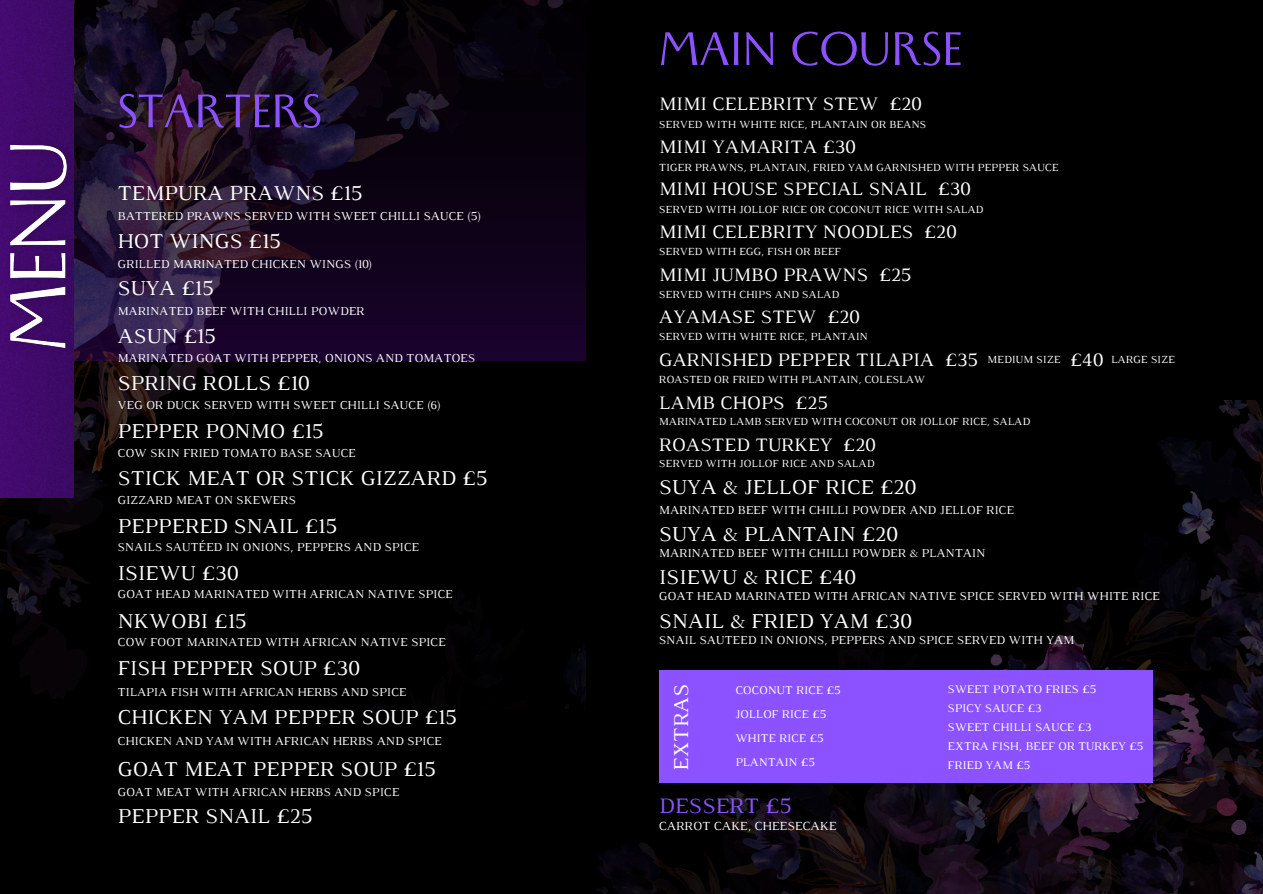
<style>
.page{position:relative;width:1263px;height:894px;background:#fff}
.page>*{position:absolute;margin:0;border:0;box-sizing:border-box;transform-origin:0 0}
.t1{font:52.5px "Monterchi";color:#8c52ff}
.t2{font:22.5px "Luthier";color:#8c52ff}
.t3{font:21.6px/47.4px "Luthier";color:#fff}
.t4{font:19.35px "Luthier";color:#fff}
.t5{font:12.6px "Luthier";color:#fff}
.t6{font:12.3px "Luthier";color:#fff}
.t7{font:12px/19px "Luthier";color:#fff}
.t8{font:11.1px "Luthier";color:#fff}
</style>
<div class="page">
<div style="left:0;top:0;width:1263px;height:893px;background:#000"></div>
<img style="left:597px;top:400px;width:666px;height:493px">
<img style="left:0;top:0;width:585px;height:708px">
<div style="left:659px;top:670px;width:493px;height:112px;background:#8c52ff"></div>
<img style="left:0;top:0;width:74px;height:498px">
<img style="left:0;top:133px;width:111px;height:227px">
<h5 class="t1" style="left:118px;top:85px;width:206px">STARTERS</h5>
<p class="t3" style="left:118px;top:171px;width:372px">TEMPURA PRAWNS £15<br>HOT WINGS £15<br>SUYA £15<br>ASUN £15<br>SPRING ROLLS £10<br>PEPPER PONMO £15<br>STICK MEAT OR STICK GIZZARD £5<br>PEPPERED SNAIL £15<br>ISIEWU £30<br>NKWOBI £15<br>FISH PEPPER SOUP £30</p>
<p class="t6" style="left:118px;top:212px;width:365px">BATTERED PRAWNS SERVED WITH SWEET CHILLI SAUCE (5)</p>
<p class="t6" style="left:118px;top:259px;width:256px">GRILLED MARINATED CHICKEN WINGS (10)</p>
<h2 class="t6" style="left:118px;top:306px;width:248px">MARINATED BEEF WITH CHILLI POWDER</h2>
<h3 class="t6" style="left:118px;top:353px;width:359px">MARINATED GOAT WITH PEPPER, ONIONS AND TOMATOES</h3>
<h5 class="t6" style="left:118px;top:400px;width:325px">VEG OR DUCK SERVED WITH SWEET CHILLI SAUCE (6)</h5>
<h2 class="t6" style="left:118px;top:448px;width:240px">COW SKIN FRIED TOMATO BASE SAUCE</h2>
<p class="t6" style="left:118px;top:495px;width:180px">GIZZARD MEAT ON SKEWERS</p>
<p class="t6" style="left:118px;top:542px;width:303px">SNAILS SAUTÉED IN ONIONS, PEPPERS AND SPICE</p>
<h4 class="t6" style="left:118px;top:589px;width:337px">GOAT HEAD MARINATED WITH AFRICAN NATIVE SPICE</h4>
<p class="t6" style="left:118px;top:637px;width:330px">COW FOOT MARINATED WITH AFRICAN NATIVE SPICE</p>
<p class="t6" style="left:118px;top:687px;width:290px">TILAPIA FISH WITH AFRICAN HERBS AND SPICE</p>
<h5 class="t3" style="left:118px;top:695px;width:341px">CHICKEN YAM PEPPER SOUP £15</h5>
<h3 class="t6" style="left:118px;top:736px;width:326px">CHICKEN AND YAM WITH AFRICAN HERBS AND SPICE</h3>
<h5 class="t3" style="left:118px;top:746px;width:320px">GOAT MEAT PEPPER SOUP £15</h5>
<h3 class="t6" style="left:118px;top:787px;width:283px">GOAT MEAT WITH AFRICAN HERBS AND SPICE</h3>
<h3 class="t3" style="left:118px;top:794px;width:197px">PEPPER SNAIL £25</h3>
<p class="t1" style="left:659px;top:23px;width:305px">MAIN COURSE</p>
<p class="t4" style="left:659px;top:97px;width:264px">MIMI CELEBRITY STEW £20</p>
<p class="t4" style="left:659px;top:139px;width:198px">MIMI YAMARITA £30</p>
<p class="t4" style="left:659px;top:182px;width:313px">MIMI HOUSE SPECIAL SNAIL £30</p>
<p class="t4" style="left:659px;top:225px;width:299px">MIMI CELEBRITY NOODLES £20</p>
<p class="t4" style="left:659px;top:267px;width:254px">MIMI JUMBO PRAWNS £25</p>
<p class="t4" style="left:659px;top:310px;width:202px">AYAMASE STEW £20</p>
<p class="t4" style="left:659px;top:352px;width:321px">GARNISHED PEPPER TILAPIA £35</p>
<p class="t4" style="left:1070px;top:352px;width:35px">£40</p>
<p class="t4" style="left:659px;top:395px;width:171px">LAMB CHOPS £25</p>
<p class="t4" style="left:659px;top:437px;width:218px">ROASTED TURKEY £20</p>
<p class="t8" style="left:659px;top:121px;width:269px">SERVED WITH WHITE RICE, PLANTAIN OR BEANS</p>
<p class="t8" style="left:659px;top:163px;width:401px">TIGER PRAWNS, PLANTAIN, FRIED YAM GARNISHED WITH PEPPER SAUCE</p>
<p class="t8" style="left:659px;top:205px;width:326px">SERVED WITH JOLLOF RICE OR COCONUT RICE WITH SALAD</p>
<p class="t8" style="left:659px;top:248px;width:183px">SERVED WITH EGG, FISH OR BEEF</p>
<p class="t8" style="left:659px;top:290px;width:182px">SERVED WITH CHIPS AND SALAD</p>
<h5 class="t8" style="left:659px;top:332px;width:210px">SERVED WITH WHITE RICE, PLANTAIN</h5>
<h5 class="t8" style="left:987px;top:355px;width:75px">MEDIUM SIZE</h5>
<h5 class="t8" style="left:1111px;top:355px;width:65px">LARGE SIZE</h5>
<p class="t8" style="left:659px;top:375px;width:268px">ROASTED OR FRIED WITH PLANTAIN, COLESLAW</p>
<h5 class="t8" style="left:659px;top:417px;width:373px">MARINATED LAMB SERVED WITH COCONUT OR JOLLOF RICE, SALAD</h5>
<h5 class="t8" style="left:659px;top:459px;width:217px">SERVED WITH JOLLOF RICE AND SALAD</h5>
<h3 class="t3" style="left:659px;top:464px;width:259px">SUYA &amp; JELLOF RICE £20</h3>
<h5 class="t6" style="left:659px;top:505px;width:357px">MARINATED BEEF WITH CHILLI POWDER AND JELLOF RICE</h5>
<h5 class="t3" style="left:659px;top:512px;width:240px">SUYA &amp; PLANTAIN £20</h5>
<h5 class="t6" style="left:659px;top:548px;width:328px">MARINATED BEEF WITH CHILLI POWDER &amp; PLANTAIN</h5>
<h5 class="t3" style="left:659px;top:555px;width:199px">ISIEWU &amp; RICE £40</h5>
<h5 class="t6" style="left:659px;top:591px;width:502px">GOAT HEAD MARINATED WITH AFRICAN NATIVE SPICE SERVED WITH WHITE RICE</h5>
<h5 class="t3" style="left:659px;top:599px;width:254px">SNAIL &amp; FRIED YAM £30</h5>
<h5 class="t6" style="left:659px;top:635px;width:417px">SNAIL SAUTEED IN ONIONS, PEPPERS AND SPICE SERVED WITH YAM</h5>
<h3 class="t3" style="left:659px;top:770px;width:88px;rotate:-90deg">EXTRAS</h3>
<h5 class="t7" style="left:735px;top:678px;width:107px;line-height:24px">COCONUT RICE £5<br>JOLLOF RICE £5<br>WHITE RICE £5<br>PLANTAIN £5</h5>
<h3 class="t7" style="left:947px;top:680px;width:197px">SWEET POTATO FRIES £5<br>SPICY SAUCE £3<br>SWEET CHILLI SAUCE £3<br>EXTRA FISH, BEEF OR TURKEY £5<br>FRIED YAM £5</h3>
<h5 class="t2" style="left:659px;top:797px;width:135px">DESSERT £5</h5>
<h3 class="t5" style="left:659px;top:821px;width:179px">CARROT CAKE, CHEESECAKE</h3>
</div>
